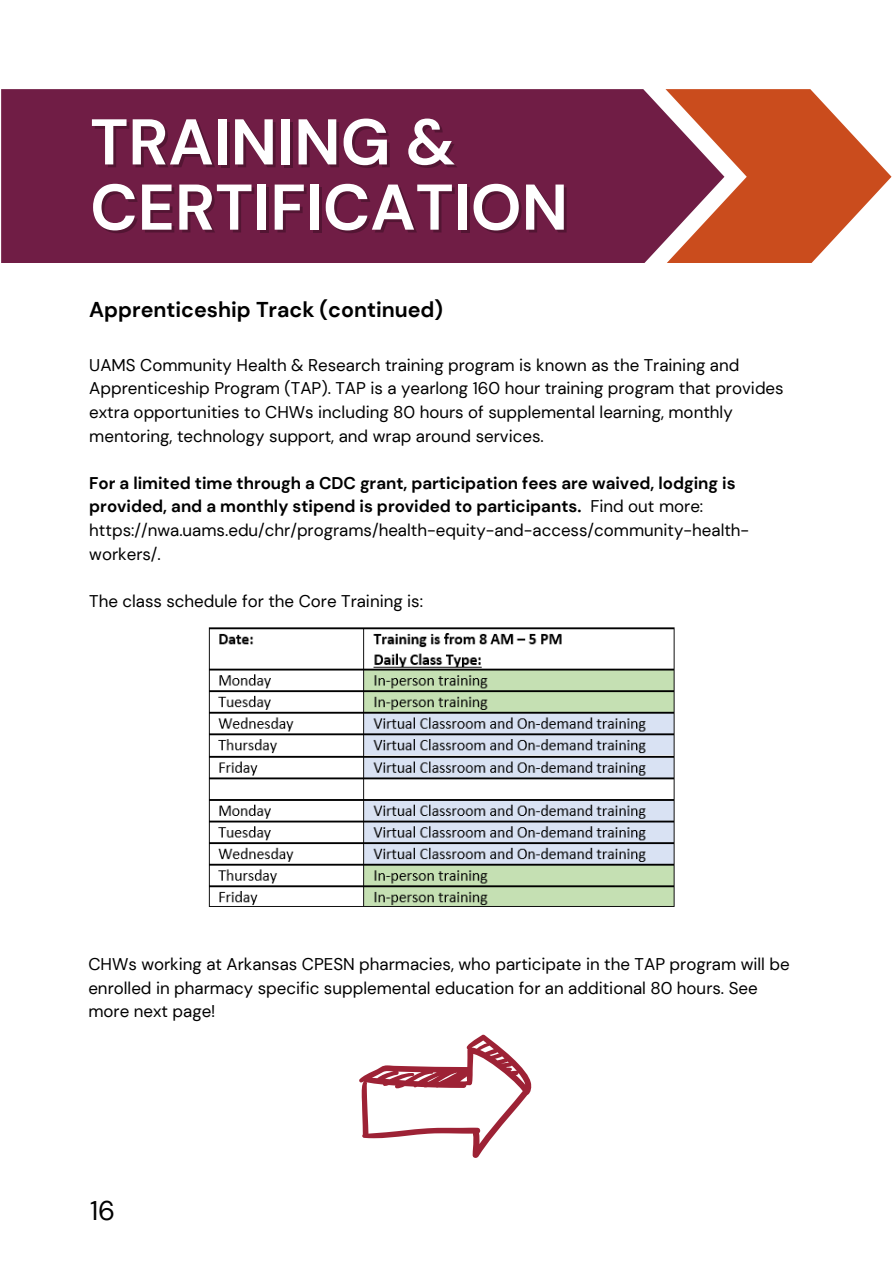
<style>
.page{position:relative;width:893px;height:1264px;background:#fff}
.page>*{position:absolute;margin:0;border:0;box-sizing:border-box;transform-origin:0 0}
.t1{font:700 64.5px/65.2px "DM Sans";color:#fff}
.t2{font:27px "DM Sans";color:#000}
.t3{font:700 21.45px "DM Sans";color:#000}
.t4{font:16.95px/23.5px "DM Sans";color:#000}
.t5{font:700 16.95px/23.5px "DM Sans";color:#000}
.s1{font-weight:400}
</style>
<div class="page">
<div style="left:1px;top:89px;width:664px;height:174px;background:#701d45"></div>
<svg style="left:665px;top:89px;width:226px;height:174px"></svg>
<img style="left:208px;top:627px;width:467px;height:280px">
<svg style="left:359px;top:1034px;width:173px;height:123px"></svg>
<p class="t1" style="left:90px;top:110px;width:479px">TRAINING &amp;<br>CERTIFICATION</p>
<p class="t3" style="left:89px;top:295px;width:355px">Apprenticeship Track (continued)</p>
<p class="t4" style="left:89px;top:353px;width:696px">UAMS Community Health &amp; Research training program is known as the Training and Apprenticeship Program (TAP). TAP is a yearlong 160 hour training program that provides extra opportunities to CHWs including 80 hours of supplemental learning, monthly mentoring, technology support, and wrap around services.</p>
<p class="t5" style="left:89px;top:471px;width:661px">For a limited time through a CDC grant, participation fees are waived, lodging is provided, and a monthly stipend is provided to participants. <span class="s1">Find out more: https://nwa.uams.edu/chr/programs/health-equity-and-access/community-health&shy;workers/.</span></p>
<p class="t4" style="left:89px;top:589px;width:335px">The class schedule for the Core Training is:</p>
<p class="t4" style="left:88px;top:952px;width:702px">CHWs working at Arkansas CPESN pharmacies, who participate in the TAP program will be enrolled in pharmacy specific supplemental education for an additional 80 hours. See more next page!</p>
<p class="t2" style="left:90px;top:1193px;width:27px">16</p>
</div>
